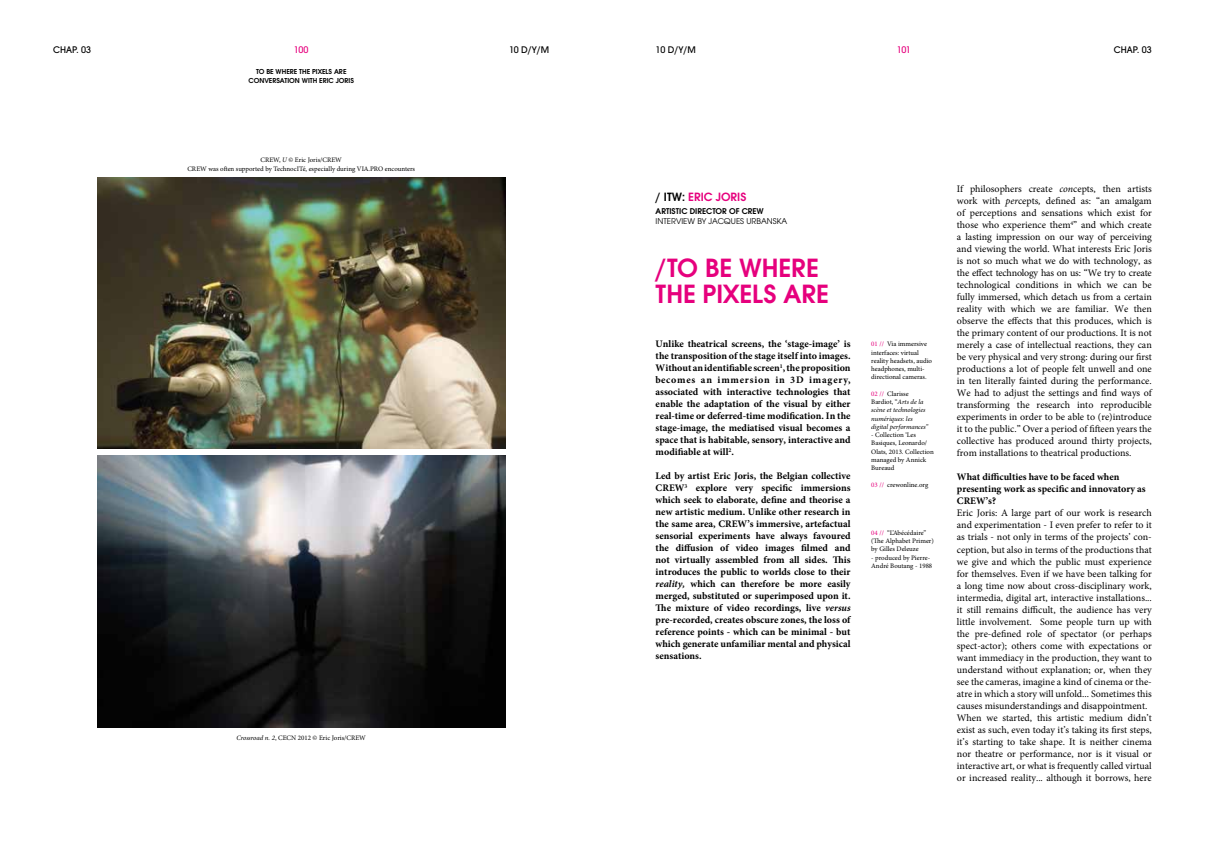
<style>
.page{position:relative;width:1205px;height:851px;background:#fff}
.page>*{position:absolute;margin:0;border:0;box-sizing:border-box;transform-origin:0 0}
.t1{font:600 27.5px/25.5px "Avant Garde ITC";color:#e6007d}
.t2{font:600 12.5px "Avant Garde ITC";color:#e6007d}
.t3{font:10px/12px "Minion Pro";color:#000;text-align:justify}
.t4{font:700 10px/12px "Minion Pro";color:#000;text-align:justify}
.t5{font:10px "Avant Garde Md ITC";color:#000}
.t6{font:10px "Avant Garde Md ITC";letter-spacing:-.03em;color:#e6007d}
.t7{font:8.75px "Avant Garde ITC";color:#000}
.t8{font:600 8.75px "Avant Garde ITC";color:#000}
.t9{font:600 7.5px/9px "Avant Garde ITC";color:#000;text-align:center}
.t10{font:6.88px/8.2px "Minion Pro";color:#000}
.t11{font:italic 6.88px/8.2px "Minion Pro";letter-spacing:-.005em;color:#000}
.s1{font-style:italic}
.s2{color:#000}
.s3{color:#e6007d}
.s4{font-style:normal;color:#e6007d}
.s5{font-style:normal}
</style>
<div class="page">
<img style="left:97px;top:177px;width:408px;height:271px">
<img style="left:97px;top:456px;width:408px;height:271px">
<p class="t5" style="left:53px;top:44px;width:39px">CHAP. 03</p>
<p class="t5" style="left:509px;top:44px;width:42px">10 D/Y/M</p>
<p class="t5" style="left:656px;top:44px;width:42px">10 D/Y/M</p>
<p class="t5" style="left:1114px;top:44px;width:39px">CHAP. 03</p>
<p class="t6" style="left:294px;top:44px;width:16px">100</p>
<p class="t6" style="left:896px;top:44px;width:16px">101</p>
<p class="t9" style="left:248px;top:67px;width:107px">TO BE WHERE THE PIXELS ARE<br>CONVERSATION WITH ERIC JORIS</p>
<p class="t10" style="left:187px;top:156px;width:229px;text-align:center">CREW, <span class="s1">U</span> © Eric Joris/CREW<br>CREW was often supported by TechnocITé, especially during VIA.PRO encounters</p>
<p class="t10" style="left:237px;top:733px;width:131px"><span class="s1">Crossroad n. 2</span>, CECN 2012 © Eric Joris/CREW</p>
<p class="t2" style="left:656px;top:189px;width:92px"><span class="s2">/ ITW:</span> ERIC JORIS</p>
<p class="t8" style="left:656px;top:206px;width:110px">ARTISTIC DIRECTOR OF CREW</p>
<p class="t7" style="left:656px;top:216px;width:133px">INTERVIEW BY JACQUES URBANSKA</p>
<h1 class="t1" style="left:656px;top:255px;width:175px">/TO BE WHERE<br>THE PIXELS ARE</h1>
<p class="t4" style="left:656px;top:337px;width:196px">Unlike theatrical screens, the ‘stage-image’ is the transposition of the stage itself into images.<br>Without an identifiable screen<sup>1</sup>, the proposition becomes an immersion in 3D imagery, associated with interactive technologies that enable the adaptation of the visual by either real-time or deferred-time modification. In the stage-image, the mediatised visual becomes a space that is habitable, sensory, interactive and modifiable at will<sup>2</sup>.</p>
<p class="t4" style="left:656px;top:469px;width:196px">Led by artist Eric Joris, the Belgian collective CREW<sup>3</sup> explore very specific immersions which seek to elaborate, define and theorise a new artistic medium. Unlike other research in the same area, CREW’s immersive, artefactual sensorial experiments have always favoured the diffusion of video images filmed and not virtually assembled from all sides. This introduces the public to worlds close to their <span class="s1">reality,</span> which can therefore be more easily merged, substituted or superimposed upon it.<br>The mixture of video recordings, live <span class="s1">versus </span>pre-recorded, creates obscure zones, the loss of reference points - which can be minimal - but which generate unfamiliar mental and physical sensations.</p>
<p class="t10" style="left:871px;top:340px;width:62px"><span class="s3">01 //</span> Via immersive interfaces: virtual reality headsets, audio headphones, multi&shy;directional cameras.</p>
<p class="t11" style="left:871px;top:389px;width:58px"><span class="s4">02 //</span> <span class="s5">Clarisse<br>Bardiot, “</span>Arts de la scène et technologies numériques: les digital performances”</p>
<p class="t10" style="left:871px;top:430px;width:64px"><span class="s1">-</span> Collection ‘Les<br>Basiques, Leonardo/<br>Olats, 2013. Collection managed by Annick<br>Bureaud</p>
<p class="t10" style="left:871px;top:480px;width:58px"><span class="s3">03 //</span> crewonline.org</p>
<p class="t10" style="left:871px;top:528px;width:64px"><span class="s3">04 //</span> “L’Abécédaire” (The Alphabet Primer) by Gilles Deleuze</p>
<p class="t10" style="left:871px;top:553px;width:63px">- produced by Pierre-<br>André Boutang - 1988</p>
<p class="t3" style="left:957px;top:183px;width:196px">If philosophers create <span class="s1">con</span>cepts, then artists work with <span class="s1">per</span>cepts<span class="s1">,</span> defined as: “an amalgam of perceptions and sensations which exist for those who experience them<sup>4</sup>” and which create a lasting impression on our way of perceiving and viewing the world. What interests Eric Joris is not so much what we do with technology, as the effect technology has on us: “We try to create technological conditions in which we can be fully immersed, which detach us from a certain reality with which we are familiar. We then observe the effects that this produces, which is the primary content of our productions. It is not merely a case of intellectual reactions, they can be very physical and very strong: during our first productions a lot of people felt unwell and one in ten literally fainted during the performance.<br>We had to adjust the settings and find ways of transforming the research into reproducible experiments in order to be able to (re)introduce it to the public.” Over a period of fifteen years the collective has produced around thirty projects, from installations to theatrical productions.</p>
<p class="t4" style="left:957px;top:471px;width:190px;text-align:left">What difficulties have to be faced when presenting work as specific and innovatory as<br>CREW’s?</p>
<p class="t3" style="left:957px;top:507px;width:196px;text-align:left">Eric Joris: A large part of our work is research and experimentation - I even prefer to refer to it as trials - not only in terms of the projects’ con&shy;ception, but also in terms of the productions that we give and which the public must experience for themselves. Even if we have been talking for a long time now about cross-disciplinary work, intermedia, digital art, interactive installations... it still remains difficult, the audience has very little involvement. Some people turn up with the pre-defined role of spectator (or perhaps spect-actor); others come with expectations or want immediacy in the production, they want to understand without explanation; or, when they see the cameras, imagine a kind of cinema or the&shy;atre in which a story will unfold... Sometimes this causes misunderstandings and disappointment.<br>When we started, this artistic medium didn’t exist as such, even today it’s taking its first steps, it’s starting to take shape. It is neither cinema nor theatre or performance, nor is it visual or interactive art, or what is frequently called virtual or increased reality... although it borrows, here</p>
</div>
